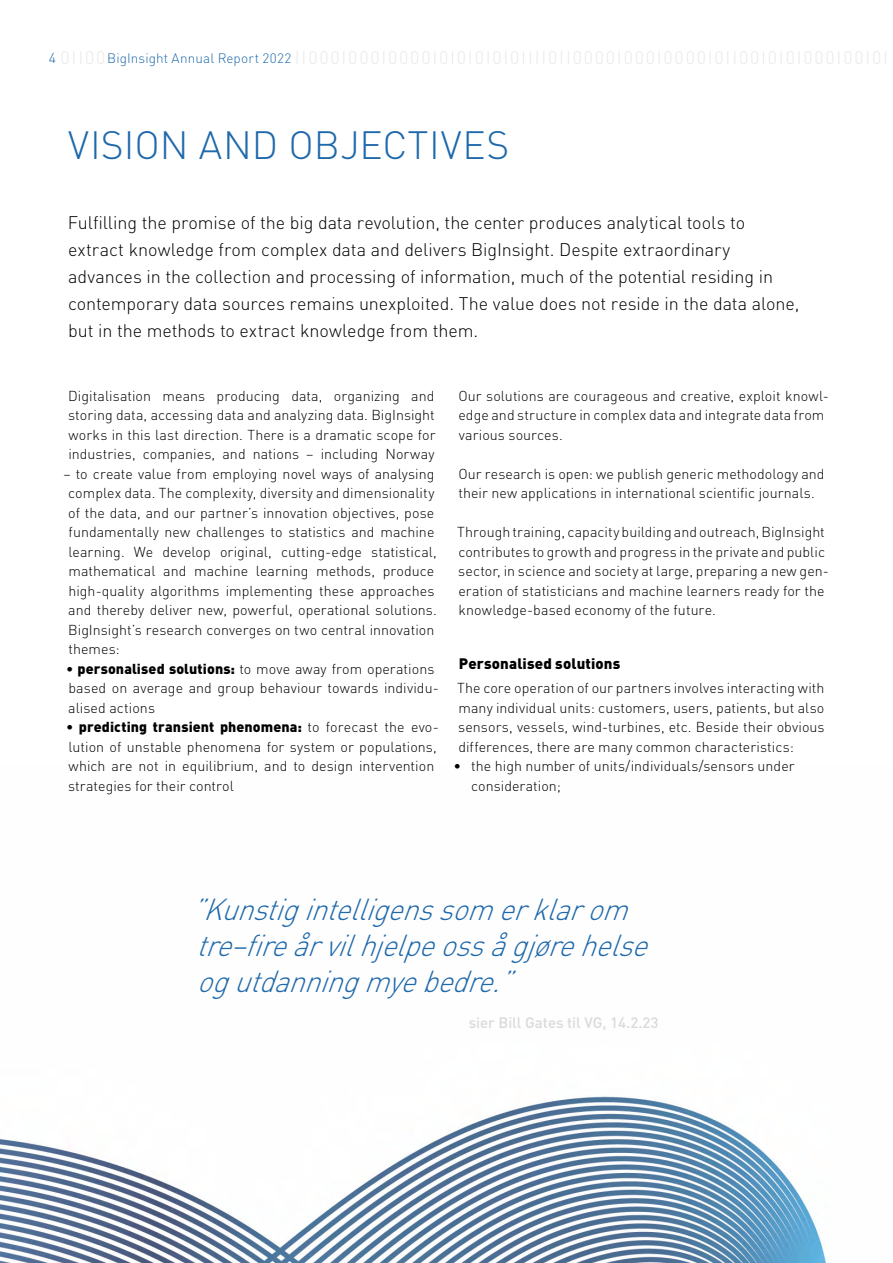
<style>
.page{position:relative;width:893px;height:1263px;background:#fff}
.page>*{position:absolute;margin:0;border:0;box-sizing:border-box;transform-origin:0 0}
._1_OVERSKRIFT{font:300 39px "DIN Pro";color:#1e69ab}
.sitat{font:italic 300 30px/36px "DIN Pro";color:#1e69ab;scale:.95 1}
.Ingress{font:300 18px/27px "DIN Pro";letter-spacing:-.005em;color:#000}
.sitat_avsender{font:500 15px "DIN Pro";color:#dadada}
._3_LITEN_OVERSKRIFT{font:900 15px "DIN Pro";letter-spacing:.01em;color:#000}
.Brødtekst_blokkjuste{font:300 14.25px/19.5px "DIN Pro";letter-spacing:.005em;color:#000}
.s1{font-weight:900}
</style>
<div class="page">
<img style="left:0;top:1096px;width:826px;height:167px">
<p class="_1_OVERSKRIFT" style="left:68px;top:118px;width:443px">VISION AND OBJECTIVES</p>
<p class="Ingress" style="left:68px;top:208px;width:733px">Fulfilling the promise of the big data revolution, the center produces analytical tools to extract knowledge from complex data and delivers BigInsight. Despite extraordinary advances in the collection and processing of information, much of the potential residing in contemporary data sources remains unexploited. The value does not reside in the data alone, but in the methods to extract knowledge from them.</p>
<p class="Brødtekst_blokkjuste" style="left:68px;top:385px;width:369px;text-align:justify">Digitalisation means producing data, organizing and storing data, accessing data and analyzing data. BigInsight works in this last direction. There is a dramatic scope for industries, companies, and nations – including Norway</p>
<p class="Brødtekst_blokkjuste" style="left:68px;top:463px;width:370px;text-indent:-5px">– to create value from employing novel ways of analysing complex data. The complexity, diversity and dimensionality of the data, and our partner’s innovation objectives, pose fundamentally new challenges to statistics and machine learning. We develop original, cutting-edge statistical, mathematical and machine learning methods, produce high-quality algorithms implementing these approaches and thereby deliver new, powerful, operational solutions.<br>BigInsight’s research converges on two central innovation themes:</p>
<p class="Brødtekst_blokkjuste" style="left:67px;top:658px;width:374px"><span class="s1">• personalised solutions:</span> to move away from operations based on average and group behaviour towards individu&shy;alised actions</p>
<p class="Brødtekst_blokkjuste" style="left:67px;top:717px;width:374px"><span class="s1">• predicting transient phenomena:</span> to forecast the evo&shy;lution of unstable phenomena for system or populations, which are not in equilibrium, and to design intervention strategies for their control</p>
<p class="Brødtekst_blokkjuste" style="left:458px;top:385px;width:372px">Our solutions are courageous and creative, exploit knowl&shy;edge and structure in complex data and integrate data from various sources.</p>
<p class="Brødtekst_blokkjuste" style="left:458px;top:463px;width:368px">Our research is open: we publish generic methodology and their new applications in international scientific journals.</p>
<p class="Brødtekst_blokkjuste" style="left:457px;top:522px;width:373px">Through training, capacity building and outreach, BigInsight contributes to growth and progress in the private and public sector, in science and society at large, preparing a new gen&shy;eration of statisticians and machine learners ready for the knowledge-based economy of the future.</p>
<p class="_3_LITEN_OVERSKRIFT" style="left:459px;top:653px;width:163px">Personalised solutions</p>
<p class="Brødtekst_blokkjuste" style="left:457px;top:678px;width:369px;text-align:justify">The core operation of our partners involves interacting with many individual units: customers, users, patients, but also sensors, vessels, wind-turbines, etc. Beside their obvious differences, there are many common characteristics:</p>
<p class="Brødtekst_blokkjuste" style="left:471px;top:756px;width:325px;text-indent:-18px">• the high number of units/individuals/sensors under consideration;</p>
<p class="sitat" style="left:191px;top:890px;width:495px">”Kunstigintelligenssomerklarom tre–f ireårvilhjelpeossågjørehelse ogutdanningmyebedre.”</p>
<p class="sitat_avsender" style="left:469px;top:1012px;width:191px">sier Bill Gates til VG, 14.2.23</p>
</div>
